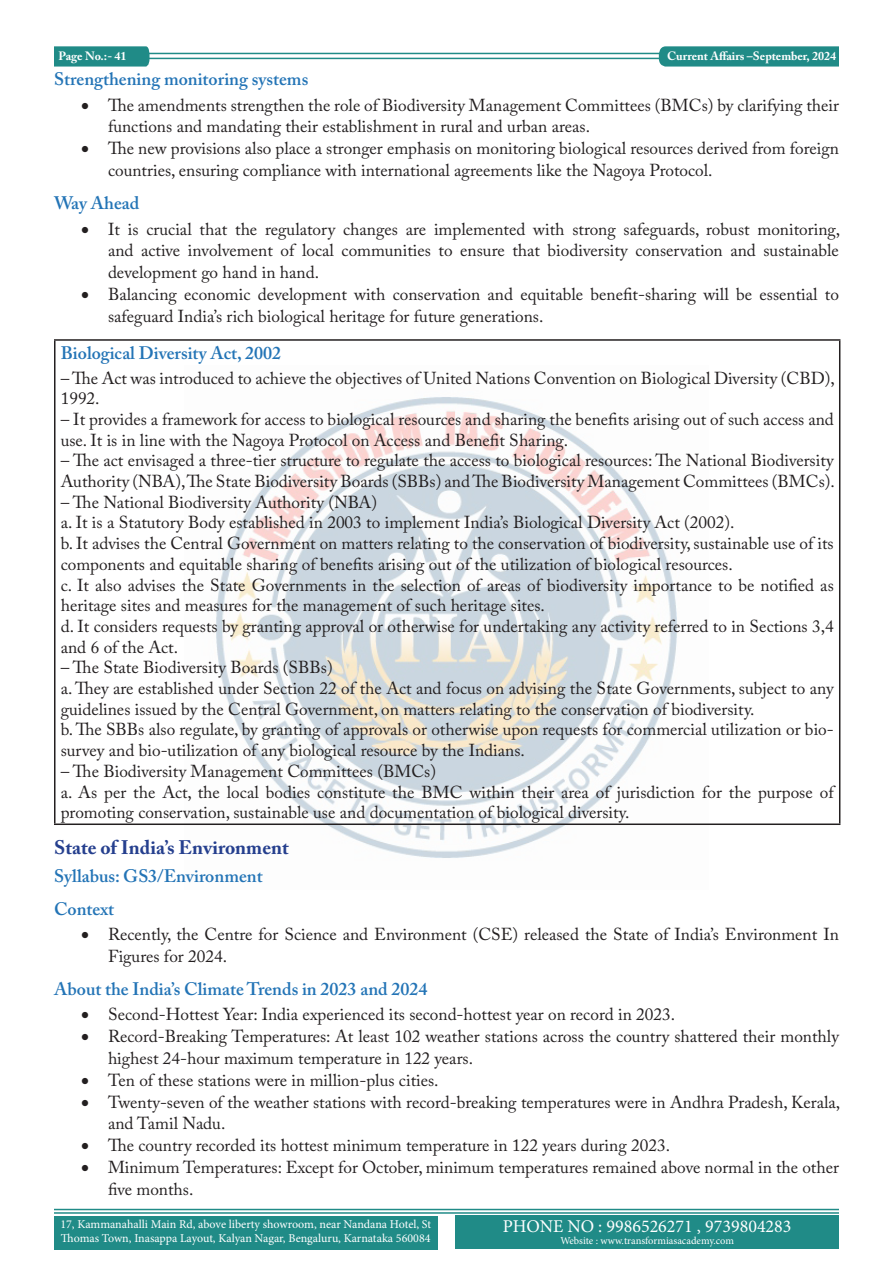
<style>
.page{position:relative;width:893px;height:1263px;background:#fff}
.page>*{position:absolute;margin:0;border:0;box-sizing:border-box;transform-origin:0 0}
.Main_Heading{font:700 19.5px "Adobe Caslon Pro";color:#253f8e}
.Sub_heading{font:600 18px "Adobe Caslon Pro";color:#2374b6}
.t1{font:18px "Minion Pro";color:#fff}
.Paragraph{font:17.25px/21.8px "Adobe Caslon Pro";color:#231f20}
.t2{font:12px/14.4px "Minion Pro";letter-spacing:-.005em;color:#fff}
.t3{font:700 12px "Adobe Caslon Pro";color:#fff}
.t4{font:10.5px "Minion Pro";color:#fff}
</style>
<div class="page">
<hr style="left:148px;top:53px;width:691px;height:1px;background:#208b87">
<hr style="left:148px;top:58px;width:690px;height:1px;background:#208b87">
<svg style="left:54px;top:46px;width:96px;height:21px;background:#2a908c"></svg>
<svg style="left:659px;top:46px;width:180px;height:21px;background:#29908c"></svg>
<hr style="left:54px;top:1209px;width:785px;height:1px;background:#208b87">
<hr style="left:54px;top:1212px;width:785px;height:2px;background:#208b87">
<div style="left:54px;top:1216px;width:383px;height:33px;background:#208b87"></div>
<div style="left:455px;top:1216px;width:384px;height:33px;background:#208b87"></div>
<img style="left:216px;top:397px;width:461px;height:461px">
<hr style="left:54px;top:339px;width:786px;height:2px;background:#231f20">
<hr style="left:54px;top:341px;width:2px;height:482px;background:#231f20">
<hr style="left:839px;top:341px;width:1px;height:482px;background:#231f20">
<hr style="left:54px;top:823px;width:786px;height:2px;background:#231f20">
<p class="t3" style="left:59px;top:49px;width:70px">Page No.:- 41</p>
<p class="t3" style="left:667px;top:49px;width:170px">Current Affairs –September, 2024</p>
<p class="Sub_heading" style="left:54px;top:68px;width:256px">Strengthening monitoring systems</p>
<p class="Paragraph" style="left:108px;top:94px;width:732px;text-indent:-27px">• The amendments strengthen the role of Biodiversity Management Committees (BMCs) by clarifying their functions and mandating their establishment in rural and urban areas.</p>
<p class="Paragraph" style="left:108px;top:137px;width:732px;text-indent:-27px">• The new provisions also place a stronger emphasis on monitoring biological resources derived from foreign countries, ensuring compliance with international agreements like the Nagoya Protocol.</p>
<p class="Sub_heading" style="left:54px;top:192px;width:87px">Way Ahead</p>
<p class="Paragraph" style="left:108px;top:218px;width:734px;text-align:justify;text-indent:-27px">• It is crucial that the regulatory changes are implemented with strong safeguards, robust monitoring, and active involvement of local communities to ensure that biodiversity conservation and sustainable development go hand in hand.</p>
<p class="Paragraph" style="left:108px;top:283px;width:732px;text-indent:-27px">• Balancing economic development with conservation and equitable benefit-sharing will be essential to safeguard India’s rich biological heritage for future generations.</p>
<p class="Sub_heading" style="left:61px;top:342px;width:222px">Biological Diversity Act, 2002</p>
<p class="Paragraph" style="left:61px;top:367px;width:776px;line-height:20.7px">– The Act was introduced to achieve the objectives of United Nations Convention on Biological Diversity (CBD),<br>1992.</p>
<p class="Paragraph" style="left:61px;top:409px;width:775px;line-height:20.7px">– It provides a framework for access to biological resources and sharing the benefits arising out of such access and use. It is in line with the Nagoya Protocol on Access and Benefit Sharing.</p>
<p class="Paragraph" style="left:61px;top:450px;width:776px;line-height:20.7px">– The act envisaged a three-tier structure to regulate the access to biological resources: The National Biodiversity<br>Authority (NBA), The State Biodiversity Boards (SBBs) and The Biodiversity Management Committees (BMCs).</p>
<p class="Paragraph" style="left:61px;top:491px;width:318px">– The National Biodiversity Authority (NBA)</p>
<p class="Paragraph" style="left:61px;top:512px;width:675px">a. It is a Statutory Body established in 2003 to implement India’s Biological Diversity Act (2002).</p>
<p class="Paragraph" style="left:61px;top:533px;width:774px;line-height:20.7px">b. It advises the Central Government on matters relating to the conservation of biodiversity, sustainable use of its components and equitable sharing of benefits arising out of the utilization of biological resources.</p>
<p class="Paragraph" style="left:61px;top:574px;width:775px;line-height:20.7px">c. It also advises the State Governments in the selection of areas of biodiversity importance to be notified as heritage sites and measures for the management of such heritage sites.</p>
<p class="Paragraph" style="left:61px;top:616px;width:774px;line-height:20.7px">d. It considers requests by granting approval or otherwise for undertaking any activity referred to in Sections 3,4 and 6 of the Act.</p>
<p class="Paragraph" style="left:61px;top:656px;width:273px">– The State Biodiversity Boards (SBBs)</p>
<p class="Paragraph" style="left:61px;top:678px;width:774px;line-height:20.7px">a. They are established under Section 22 of the Act and focus on advising the State Governments, subject to any guidelines issued by the Central Government, on matters relating to the conservation of biodiversity.</p>
<p class="Paragraph" style="left:61px;top:719px;width:775px;line-height:20.7px">b. The SBBs also regulate, by granting of approvals or otherwise upon requests for commercial utilization or bio&shy;survey and bio-utilization of any biological resource by the Indians.</p>
<p class="Paragraph" style="left:61px;top:760px;width:377px">– The Biodiversity Management Committees (BMCs)</p>
<p class="Paragraph" style="left:61px;top:781px;width:774px;line-height:20.7px">a. As per the Act, the local bodies constitute the BMC within their area of jurisdiction for the purpose of promoting conservation, sustainable use and documentation of biological diversity.</p>
<p class="Main_Heading" style="left:54px;top:835px;width:236px">State of India’s Environment</p>
<p class="Sub_heading" style="left:54px;top:865px;width:210px">Syllabus: GS3/Environment</p>
<p class="Sub_heading" style="left:54px;top:898px;width:62px">Context</p>
<p class="Paragraph" style="left:108px;top:923px;width:732px;text-indent:-27px">• Recently, the Centre for Science and Environment (CSE) released the State of India’s Environment In<br>Figures for 2024.</p>
<p class="Sub_heading" style="left:54px;top:978px;width:375px">About the India’s Climate Trends in 2023 and 2024</p>
<p class="Paragraph" style="left:81px;top:1004px;width:596px">• Second-Hottest Year: India experienced its second-hottest year on record in 2023.</p>
<p class="Paragraph" style="left:108px;top:1025px;width:732px;text-indent:-27px">• Record-Breaking Temperatures: At least 102 weather stations across the country shattered their monthly highest 24-hour maximum temperature in 122 years.</p>
<p class="Paragraph" style="left:81px;top:1069px;width:359px">• Ten of these stations were in million-plus cities.</p>
<p class="Paragraph" style="left:108px;top:1091px;width:734px;text-indent:-27px">• Twenty-seven of the weather stations with record-breaking temperatures were in Andhra Pradesh, Kerala, and Tamil Nadu.</p>
<p class="Paragraph" style="left:81px;top:1134px;width:590px">• The country recorded its hottest minimum temperature in 122 years during 2023.</p>
<p class="Paragraph" style="left:108px;top:1156px;width:732px;text-indent:-27px">• Minimum Temperatures: Except for October, minimum temperatures remained above normal in the other five months.</p>
<p class="t2" style="left:60px;top:1217px;width:372px">17, Kammanahalli Main Rd, above liberty showroom, near Nandana Hotel, St<br>Thomas Town, Inasappa Layout, Kalyan Nagar, Bengaluru, Karnataka 560084</p>
<p class="t1" style="left:503px;top:1214px;width:290px">PHONE NO : 9986526271 , 9739804283</p>
<p class="t4" style="left:560px;top:1234px;width:175px">Website : www.transformiasacademy.com</p>
</div>
